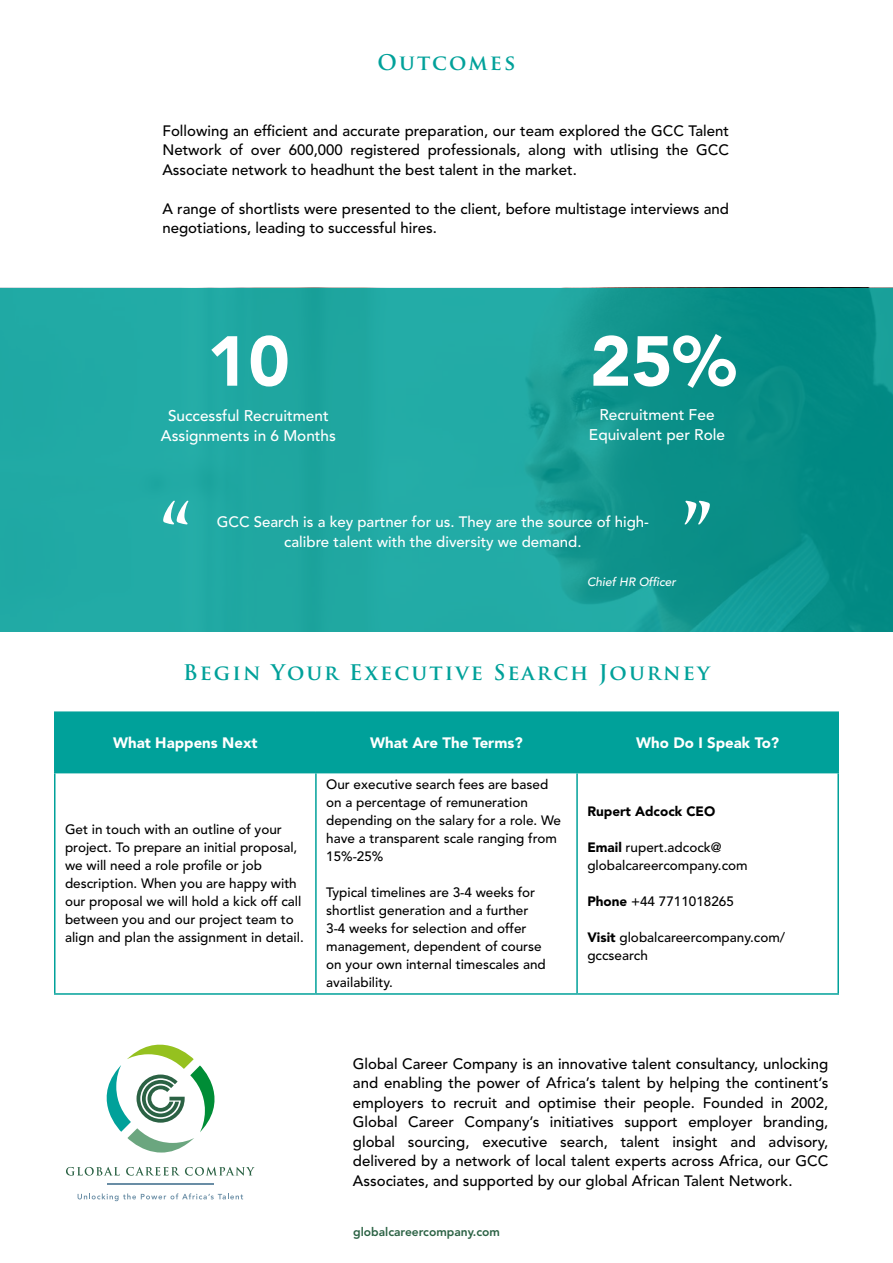
<style>
.page{position:relative;width:893px;height:1263px;background:#fff}
.page>*{position:absolute;margin:0;border:0;box-sizing:border-box;transform-origin:0 0}
.t1{font:900 69.9px "Avenir LT Std";color:#fff}
.t2{font:700 21px "Trajan Pro";letter-spacing:.1em;color:#00a19a}
.t3{font:500 15.45px/19.6px "Avenir LT Std";color:#fff;text-align:center}
.t4{font:500 15px/19.5px "Avenir LT Std";color:#000;text-align:justify}
.t5{font:500 15px/19.5px "Avenir LT Std";color:#fff;text-align:center}
.t6{font:900 15px "Avenir LT Std";color:#fff}
.t7{font:500 13.5px/18px "Avenir LT Std";color:#000}
.t8{font:900 13.5px "Avenir LT Std";color:#000}
.t9{font:800 12px "Avenir LT Std";color:#2b6244}
.t10{font:italic 500 12px "Avenir LT Std";color:#fff}
.s1{font-weight:900}
</style>
<div class="page">
<svg style="left:0;top:288px;width:893px;height:343px;background:#19a09a"></svg>
<svg style="left:66px;top:1167px;width:54px;height:8px"></svg>
<svg style="left:126px;top:1167px;width:129px;height:8px"></svg>
<hr style="left:107px;top:1183px;width:107px;height:2px;background:#698da5">
<svg style="left:106px;top:1044px;width:109px;height:108px"></svg>
<svg style="left:78px;top:1193px;width:165px;height:8px"></svg>
<div style="left:56px;top:713px;width:781px;height:59px;background:#00a19a"></div>
<hr style="left:54px;top:711px;width:262px;height:2px;background:#00a19a">
<hr style="left:54px;top:713px;width:2px;height:59px;background:#00a19a">
<hr style="left:316px;top:711px;width:261px;height:2px;background:#00a19a">
<hr style="left:315px;top:713px;width:2px;height:59px;background:#00a19a">
<hr style="left:577px;top:711px;width:262px;height:2px;background:#00a19a">
<hr style="left:576px;top:713px;width:2px;height:59px;background:#00a19a">
<hr style="left:837px;top:713px;width:2px;height:59px;background:#00a19a">
<hr style="left:54px;top:772px;width:262px;height:1px;background:#00a19a">
<hr style="left:316px;top:772px;width:261px;height:1px;background:#00a19a">
<hr style="left:577px;top:772px;width:262px;height:1px;background:#00a19a">
<hr style="left:54px;top:773px;width:2px;height:220px;background:#00a19a">
<hr style="left:315px;top:773px;width:2px;height:220px;background:#00a19a">
<hr style="left:576px;top:773px;width:2px;height:220px;background:#00a19a">
<hr style="left:837px;top:773px;width:2px;height:220px;background:#00a19a">
<hr style="left:54px;top:993px;width:262px;height:2px;background:#00a19a">
<hr style="left:316px;top:993px;width:261px;height:2px;background:#00a19a">
<hr style="left:577px;top:993px;width:262px;height:2px;background:#00a19a">
<svg style="left:163px;top:501px;width:25px;height:23px"></svg>
<svg style="left:685px;top:501px;width:25px;height:23px"></svg>
<h2 class="t2" style="left:377px;top:49px;width:140px">Outcomes</h2>
<p class="t4" style="left:162px;top:121px;width:568px">Following an efficient and accurate preparation, our team explored the GCC Talent Network of over 600,000 registered professionals, along with utlising the GCC Associate network to headhunt the best talent in the market.</p>
<p class="t4" style="left:162px;top:199px;width:568px">A range of shortlists were presented to the client, before multistage interviews and negotiations, leading to successful hires.</p>
<h1 class="t1" style="left:207px;top:319px;width:84px">10</h1>
<p class="t3" style="left:161px;top:406px;width:177px">Successful Recruitment<br>Assignments in 6 Months</p>
<h1 class="t1" style="left:590px;top:319px;width:148px">25%</h1>
<p class="t3" style="left:589px;top:406px;width:138px">Recruitment Fee<br>Equivalent per Role</p>
<p class="t5" style="left:217px;top:513px;width:434px">GCC Search is a key partner for us. They are the source of high&shy;calibre talent with the diversity we demand.</p>
<p class="t10" style="left:587px;top:575px;width:90px">Chief HR Officer</p>
<h2 class="t2" style="left:183px;top:659px;width:528px">Begin Your Executive Search Journey</h2>
<p class="t6" style="left:113px;top:734px;width:146px">What Happens Next</p>
<p class="t6" style="left:370px;top:734px;width:154px">What Are The Terms?</p>
<p class="t6" style="left:636px;top:734px;width:144px">Who Do I Speak To?</p>
<p class="t7" style="left:65px;top:821px;width:240px">Get in touch with an outline of your project. To prepare an initial proposal, we will need a role profile or job description. When you are happy with our proposal we will hold a kick off call between you and our project team to align and plan the assignment in detail.</p>
<p class="t7" style="left:326px;top:776px;width:236px">Our executive search fees are based on a percentage of remuneration depending on the salary for a role. We have a transparent scale ranging from<br>15%-25%</p>
<p class="t7" style="left:326px;top:884px;width:221px">Typical timelines are 3-4 weeks for shortlist generation and a further<br>3-4 weeks for selection and offer management, dependent of course on your own internal timescales and availability.</p>
<p class="t8" style="left:587px;top:803px;width:129px">Rupert Adcock CEO</p>
<p class="t7" style="left:587px;top:839px;width:162px"><span class="s1">Email</span> rupert.adcock@ globalcareercompany.com</p>
<p class="t7" style="left:587px;top:893px;width:148px"><span class="s1">Phone</span> +44 7711018265</p>
<p class="t7" style="left:587px;top:929px;width:199px"><span class="s1">Visit</span> globalcareercompany.com/ gccsearch</p>
<p class="t4" style="left:353px;top:1054px;width:477px">Global Career Company is an innovative talent consultancy, unlocking and enabling the power of Africa’s talent by helping the continent’s employers to recruit and optimise their people. Founded in 2002, Global Career Company’s initiatives support employer branding, global sourcing, executive search, talent insight and advisory, delivered by a network of local talent experts across Africa, our GCC Associates, and supported by our global African Talent Network.</p>
<p class="t9" style="left:353px;top:1224px;width:148px">globalcareercompany.com</p>
</div>
